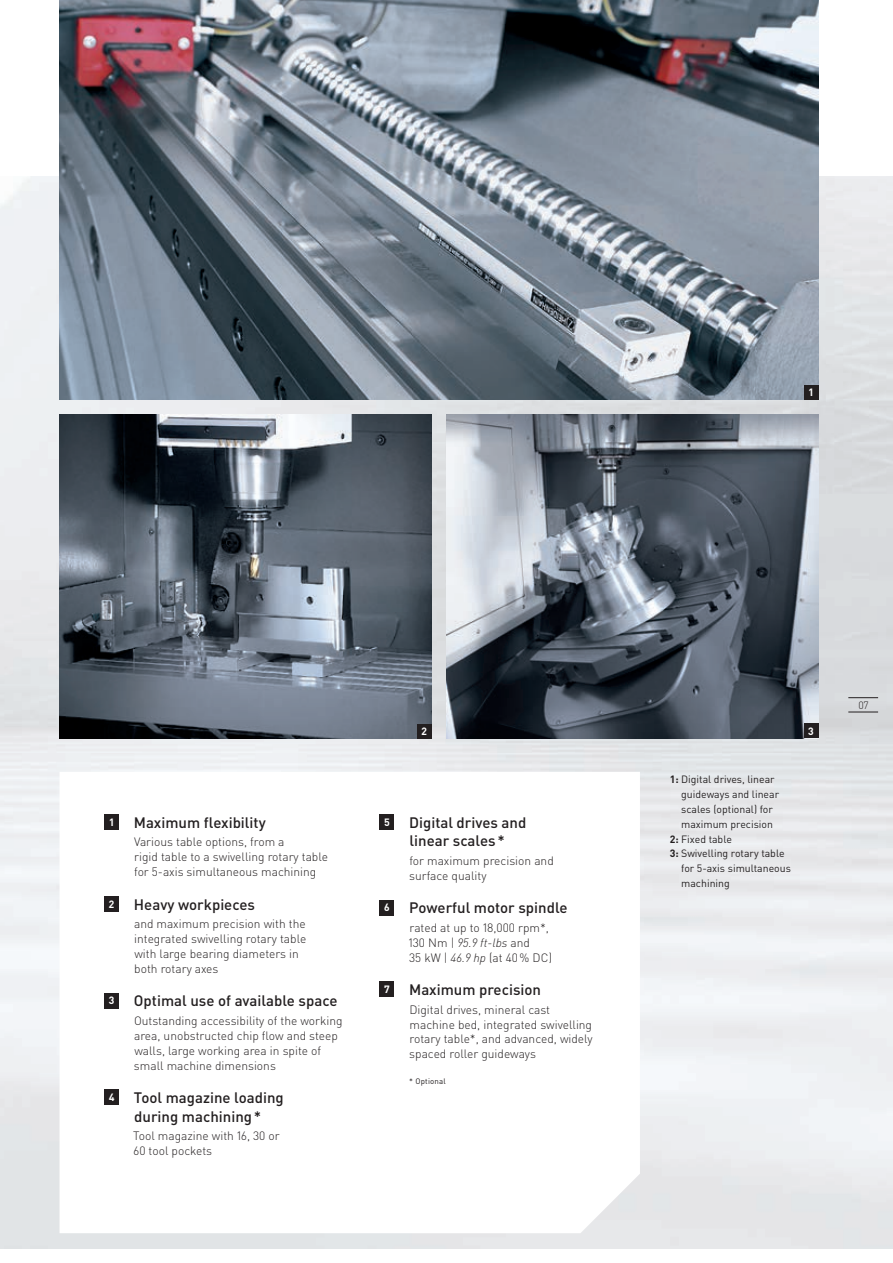
<style>
.page{position:relative;width:893px;height:1263px;background:#fff}
.page>*{position:absolute;margin:0;border:0;box-sizing:border-box;transform-origin:0 0}
.t1{font:500 15px/18.6px "DIN Pro";color:#231f20}
.t2{font:300 12px/14.9px "DIN Pro";color:#231f20}
.t3{font:10.5px "DIN Pro";color:#231f20}
.t4{font:700 10.5px "DIN Pro";color:#fff}
.t5{font:300 10.5px "DIN Pro";color:#231f20}
.t6{font:7.8px "DIN Pro";letter-spacing:.025em;color:#231f20}
.s1{font-style:italic}
.s2{font-weight:700}
</style>
<div class="page">
<img style="left:0;top:176px;width:893px;height:1072px">
<img style="left:60px;top:415px;width:372px;height:324px">
<div style="left:417px;top:724px;width:15px;height:15px;background:#231f20"></div>
<img style="left:60px;top:0;width:759px;height:400px">
<img style="left:446px;top:414px;width:373px;height:324px">
<div style="left:804px;top:723px;width:15px;height:15px;background:#231f20"></div>
<svg style="left:60px;top:772px;width:580px;height:461px"></svg>
<img style="left:0;top:521px;width:10px;height:656px">
<div style="left:804px;top:385px;width:15px;height:15px;background:#231f20"></div>
<div style="left:104px;top:814px;width:15px;height:15px;background:#231f20"></div>
<div style="left:104px;top:896px;width:15px;height:15px;background:#231f20"></div>
<div style="left:104px;top:993px;width:15px;height:15px;background:#231f20"></div>
<div style="left:104px;top:1090px;width:15px;height:15px;background:#231f20"></div>
<div style="left:379px;top:814px;width:15px;height:15px;background:#231f20"></div>
<div style="left:379px;top:900px;width:15px;height:15px;background:#231f20"></div>
<div style="left:379px;top:982px;width:15px;height:15px;background:#231f20"></div>
<hr style="left:848px;top:697px;width:30px;height:1px;background:#231f20">
<hr style="left:848px;top:712px;width:30px;height:1px;background:#231f20">
<p class="t4" style="left:809px;top:384px;width:6px">1</p>
<p class="t4" style="left:109px;top:814px;width:6px">1</p>
<p class="t1" style="left:134px;top:812px;width:133px">Maximum flexibility</p>
<p class="t2" style="left:134px;top:834px;width:195px">Various table options, from a<br>rigid table to a swivelling rotary table for 5-axis simultaneous machining</p>
<p class="t4" style="left:109px;top:895px;width:7px">2</p>
<p class="t1" style="left:134px;top:894px;width:123px">Heavy workpieces</p>
<p class="t2" style="left:134px;top:915px;width:174px">and maximum precision with the integrated swivelling rotary table with large bearing diameters in both rotary axes</p>
<p class="t4" style="left:109px;top:992px;width:7px">3</p>
<p class="t1" style="left:134px;top:990px;width:205px">Optimal use of available space</p>
<p class="t2" style="left:134px;top:1012px;width:210px">Outstanding accessibility of the working area, unobstructed chip flow and steep walls, large working area in spite of small machine dimensions</p>
<p class="t4" style="left:109px;top:1089px;width:7px">4</p>
<p class="t1" style="left:134px;top:1087px;width:151px">Tool magazine loading during machining*</p>
<p class="t2" style="left:133px;top:1128px;width:148px">Tool magazine with 16, 30 or<br>60 tool pockets</p>
<p class="t4" style="left:421px;top:723px;width:7px">2</p>
<p class="t4" style="left:808px;top:723px;width:7px">3</p>
<p class="t4" style="left:384px;top:814px;width:7px">5</p>
<p class="t1" style="left:409px;top:812px;width:119px">Digital drives and linear scales *</p>
<p class="t2" style="left:409px;top:852px;width:146px">for maximum precision and surface quality</p>
<p class="t4" style="left:384px;top:899px;width:7px">6</p>
<p class="t1" style="left:409px;top:897px;width:160px">Powerful motor spindle</p>
<p class="t2" style="left:409px;top:919px;width:145px">rated at up to 18,000 rpm*,<br>130 Nm | <span class="s1">95.9 ft-lbs</span> and<br>35 kW | <span class="s1">46.9 hp</span> (at 40% DC)</p>
<p class="t4" style="left:384px;top:981px;width:7px">7</p>
<p class="t1" style="left:409px;top:979px;width:133px">Maximum precision</p>
<p class="t2" style="left:409px;top:1001px;width:185px">Digital drives, mineral cast machine bed, integrated swivelling rotary table*, and advanced, widely spaced roller guideways</p>
<p class="t6" style="left:409px;top:1075px;width:38px">* Optional</p>
<p class="t3" style="left:670px;top:771px;width:106px"><span class="s2">1:</span> Digital drives, linear</p>
<p class="t3" style="left:681px;top:786px;width:99px">guideways and linear</p>
<p class="t3" style="left:681px;top:801px;width:93px">scales (optional) for</p>
<p class="t3" style="left:681px;top:816px;width:93px">maximum precision</p>
<p class="t3" style="left:670px;top:831px;width:64px"><span class="s2">2:</span> Fixed table</p>
<p class="t3" style="left:670px;top:845px;width:116px"><span class="s2">3:</span> Swivelling rotary table</p>
<p class="t3" style="left:681px;top:860px;width:111px">for 5-axis simultaneous</p>
<p class="t3" style="left:681px;top:875px;width:50px">machining</p>
<p class="t5" style="left:858px;top:697px;width:12px">07</p>
</div>
